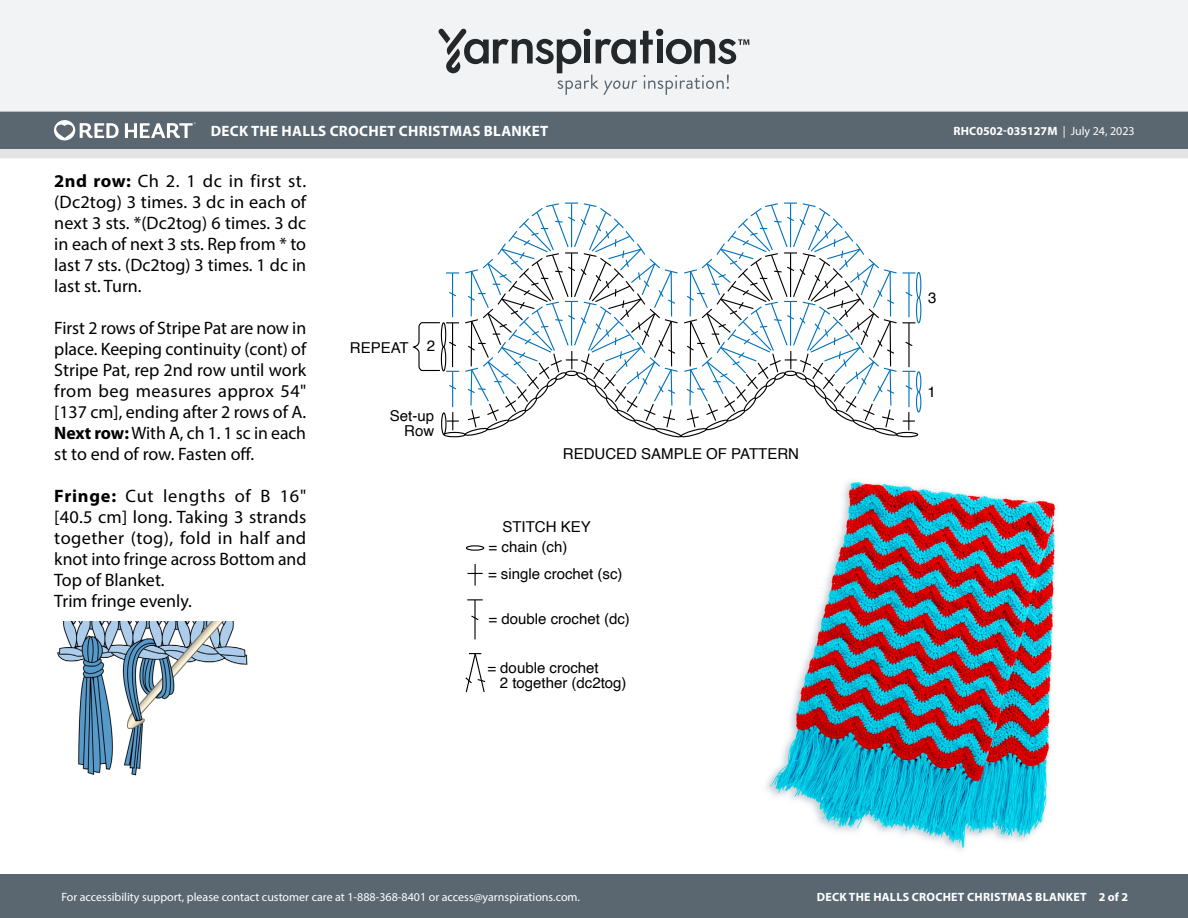
<style>
.page{position:relative;width:1188px;height:918px;background:#fff}
.page>*{position:absolute;margin:0;border:0;box-sizing:border-box;transform-origin:0 0}
.Body_-__Auto_Style_with_Keep_lines_toget{font:18px/21px "Myriad Pro";color:#000;text-align:justify}
.t1{font:15px/15px "Helvetica";color:#000}
.t2{font:700 15px "Myriad Pro";letter-spacing:.02em;color:#fff}
.t3{font:12px "Myriad Pro";color:#fff}
.t4{font:700 12px "Myriad Pro";letter-spacing:.02em;color:#fff}
.t5{font:700 12px "Myriad Pro";color:#fff}
.s1{font-weight:400}
.s2{font-weight:700}
</style>
<div class="page">
<div style="left:0;top:875px;width:1188px;height:43px;background:#5a6670"></div>
<div style="left:0;top:149px;width:1188px;height:9px;background:#e4e3e3"></div>
<div style="left:0;top:111px;width:1188px;height:38px;background:#5a6670"></div>
<div style="left:0;top:0;width:1188px;height:112px;background:#f2f3f4"></div>
<svg style="left:438px;top:29px;width:311px;height:66px"></svg>
<svg style="left:54px;top:120px;width:65px;height:20px"></svg>
<svg style="left:125px;top:122px;width:71px;height:16px"></svg>
<img style="left:766px;top:480px;width:290px;height:371px">
<img style="left:57px;top:621px;width:191px;height:155px">
<div style="left:916px;top:371px;width:5px;height:21px;border:1px solid #0072bc;border-radius:50%"></div>
<div style="left:916px;top:391px;width:5px;height:22px;border:1px solid #0072bc;border-radius:50%"></div>
<div style="left:916px;top:272px;width:5px;height:26px;border:1px solid #0072bc;border-radius:50%"></div>
<div style="left:916px;top:297px;width:5px;height:26px;border:1px solid #0072bc;border-radius:50%"></div>
<div style="left:896px;top:432px;width:22px;height:5px;border:1px solid #000;border-radius:50%"></div>
<svg style="left:413px;top:202px;width:502px;height:236px"></svg>
<svg style="left:465px;top:653px;width:21px;height:40px"></svg>
<div style="left:466px;top:545px;width:18px;height:6px;border:1px solid #000;border-radius:50%"></div>
<svg style="left:467px;top:599px;width:16px;height:1px"></svg>
<hr style="left:474px;top:600px;width:2px;height:39px;background:#000">
<svg style="left:471px;top:615px;width:8px;height:6px"></svg>
<svg style="left:468px;top:564px;width:15px;height:22px"></svg>
<p class="t2" style="left:211px;top:121px;width:339px">DECK THE HALLS CROCHET CHRISTMAS BLANKET</p>
<p class="t5" style="left:953px;top:123px;width:183px">RHC0502-035127M <span class="s1">| July 24, 2023</span></p>
<p class="Body_-__Auto_Style_with_Keep_lines_toget" style="left:54px;top:170px;width:253px"><span class="s2">2nd row:</span> Ch 2. 1 dc in first st. (Dc2tog) 3 times. 3 dc in each of next 3 sts. *(Dc2tog) 6 times. 3 dc in each of next 3 sts. Rep from * to last 7 sts. (Dc2tog) 3 times. 1 dc in last st. Turn.</p>
<p class="Body_-__Auto_Style_with_Keep_lines_toget" style="left:54px;top:317px;width:254px">First 2 rows of Stripe Pat are now in place. Keeping continuity (cont) of Stripe Pat, rep 2nd row until work from beg measures approx 54" [137 cm], ending after 2 rows of A.</p>
<p class="Body_-__Auto_Style_with_Keep_lines_toget" style="left:54px;top:422px;width:253px"><span class="s2">Next row:</span> With A, ch 1. 1 sc in each st to end of row. Fasten off.</p>
<p class="Body_-__Auto_Style_with_Keep_lines_toget" style="left:54px;top:485px;width:254px"><span class="s2">Fringe:</span> Cut lengths of B 16" [40.5 cm] long. Taking 3 strands together (tog), fold in half and knot into fringe across Bottom and Top of Blanket.</p>
<p class="Body_-__Auto_Style_with_Keep_lines_toget" style="left:54px;top:590px;width:139px">Trim fringe evenly.</p>
<p class="t1" style="left:928px;top:291px;width:10px">3</p>
<p class="t1" style="left:427px;top:339px;width:10px">2</p>
<p class="t1" style="left:350px;top:341px;width:60px">REPEAT</p>
<p class="t1" style="left:927px;top:385px;width:10px">1</p>
<p class="t1" style="left:390px;top:409px;width:46px;text-align:right">Set-up<br>Row</p>
<p class="t1" style="left:563px;top:447px;width:238px">REDUCED SAMPLE OF PATTERN</p>
<p class="t1" style="left:489px;top:517px;width:104px;line-height:20.4px;text-indent:14px">STITCH KEY = chain (ch)</p>
<p class="t1" style="left:488px;top:566px;width:136px">= single crochet (sc)</p>
<p class="t1" style="left:489px;top:612px;width:143px">= double crochet (dc)</p>
<p class="t1" style="left:500px;top:660px;width:128px;text-indent:-13px">= double crochet<br>2 together (dc2tog)</p>
<p class="t3" style="left:61px;top:889px;width:520px">For accessibility support, please contact customer care at 1-888-368-8401 or access@yarnspirations.com.</p>
<p class="t4" style="left:817px;top:889px;width:313px">DECK THE HALLS CROCHET CHRISTMAS BLANKET 2 of 2</p>
</div>
